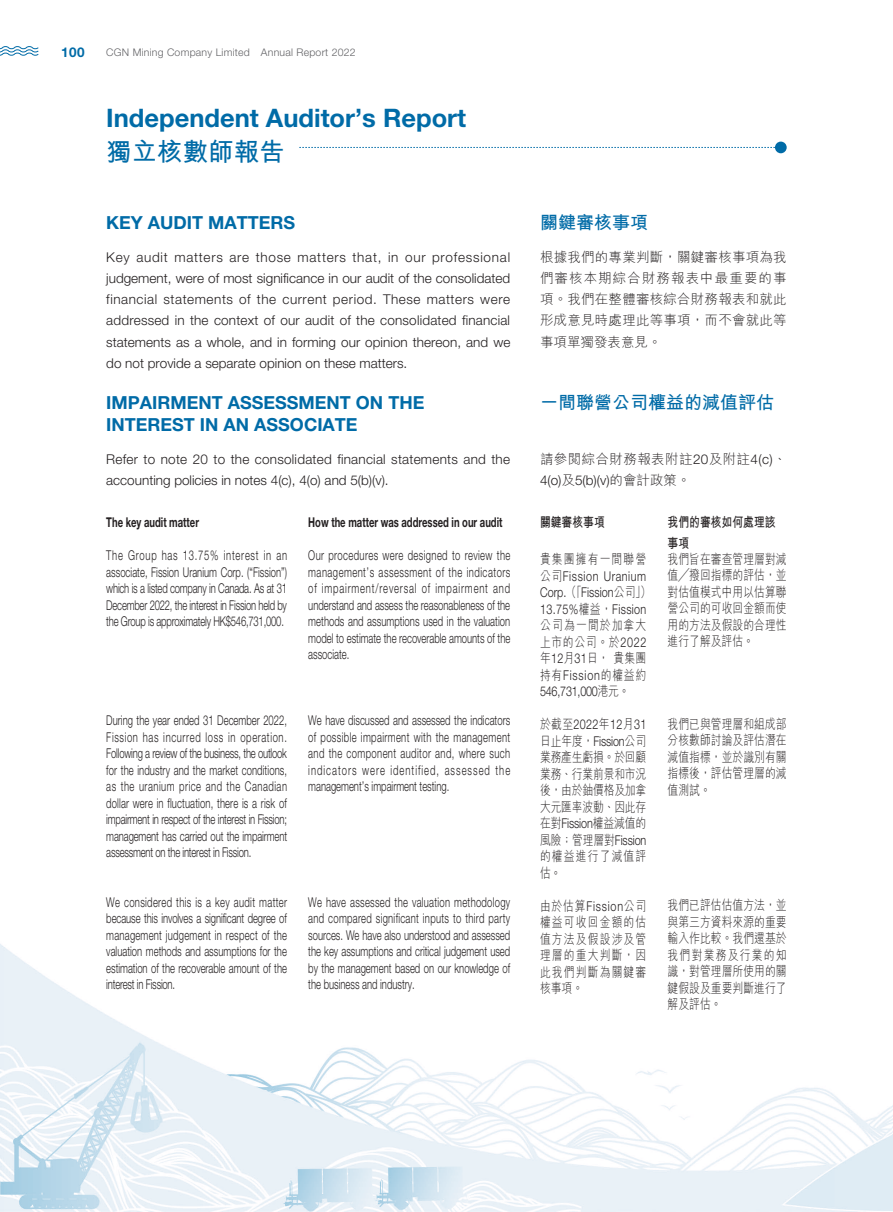
<style>
.page{position:relative;width:893px;height:1212px;background:#fff}
.page>*{position:absolute;margin:0;border:0;box-sizing:border-box;transform-origin:0 0}
.t1{font:700 25.5px "Helvetica Neue LT Std";color:#006ba7}
.t2{font:700 25.5px "M Hei HK";color:#006ba7}
.t3{font:700 18px/21px "Helvetica Neue LT Std";color:#006ba7}
.t4{font:700 18px "M Hei HK";color:#006ba7}
.t5{font:300 13.5px/16.5px "Helvetica Neue LT Std";color:#231f20;text-align:justify;scale:.7 1}
.t6{font:300 13.5px/16.5px "M Hei HK";color:#231f20;text-align:justify;scale:.8 1}
.t7{font:300 13.5px/21px "Helvetica Neue LT Std";color:#231f20;text-align:justify}
.t8{font:300 13.5px/21px "Helvetica Neue LT Std";letter-spacing:.02em;color:#231f20}
.t9{font:300 13.5px/21px "M Hei HK";color:#231f20;text-align:justify}
.t10{font:700 13.5px "Helvetica Neue LT Std";color:#231f20;scale:.7 1}
.t11{font:300 13.5px/16.5px "Helvetica Neue LT Std";letter-spacing:.035em;color:#231f20;scale:.8 1}
.t12{font:300 13.5px/16.5px "Helvetica Neue LT Std";letter-spacing:.025em;color:#231f20;scale:.8 1}
.t13{font:300 13.5px "M Hei HK";letter-spacing:.03em;color:#231f20}
.t14{font:700 13.5px/21px "M Hei HK";color:#231f20;scale:.8 1}
.t15{font:300 13.5px "Helvetica Neue LT Std";color:#231f20;scale:.8 1}
.t16{font:300 13.5px "Helvetica Neue LT Std";letter-spacing:.075em;color:#231f20;scale:.8 1}
.t17{font:300 13.5px "M Hei HK";letter-spacing:.105em;color:#231f20;scale:.8 1}
.t18{font:700 13.5px "Helvetica Neue LT Std";color:#006ba7}
.t19{font:300 10.5px "Helvetica Neue LT Std";letter-spacing:.02em;color:#636366}
.s1{font-family:"Helvetica Neue LT Std"}
.s2{font-family:"M Hei HK"}
</style>
<div class="page">
<img style="left:0;top:141px;width:893px;height:1071px">
<svg style="left:0;top:46px;width:39px;height:10px"></svg>
<div style="left:775px;top:142px;width:12px;height:11px;background:#006ba7;border-radius:50%"></div>
<svg style="left:299px;top:147px;width:476px;height:1px"></svg>
<p class="t18" style="left:61px;top:44px;width:25px">100</p>
<p class="t19" style="left:106px;top:46px;width:251px">CGN Mining Company Limited Annual Report 2022</p>
<h1 class="t1" style="left:106px;top:103px;width:462px">Management Discussion and Analysis</h1>
<h1 class="t2" style="left:106px;top:133px;width:205px">管理層討論及分析</h1>
<h1 class="t1" style="left:106px;top:103px;width:361px">Independent Auditor’s Report</h1>
<h1 class="t2" style="left:106px;top:133px;width:180px">獨立核數師報告</h1>
<h2 class="t3" style="left:106px;top:211px;width:190px">KEY AUDIT MATTERS</h2>
<p class="t7" style="left:106px;top:247px;width:406px">Key audit matters are those matters that, in our professional judgement, were of most significance in our audit of the consolidated financial statements of the current period. These matters were addressed in the context of our audit of the consolidated financial statements as a whole, and in forming our opinion thereon, and we do not provide a separate opinion on these matters.</p>
<h2 class="t3" style="left:106px;top:392px;width:320px">IMPAIRMENT ASSESSMENT ON THE<br>INTEREST IN AN ASSOCIATE</h2>
<p class="t8" style="left:106px;top:449px;width:405px">Refer to note 20 to the consolidated financial statements and the accounting policies in notes 4(c), 4(o) and 5(b)(v).</p>
<p class="t10" style="left:106px;top:514px;width:134px">The key audit matter</p>
<p class="t10" style="left:308px;top:514px;width:279px">How the matter was addressed in our audit</p>
<p class="t5" style="left:106px;top:547px;width:260px">The Group has 13.75% interest in an associate, Fission Uranium Corp. (“Fission”) which is a listed company in Canada. As at 31<br>December 2022, the interest in Fission held by the Group is approximately HK$546,731,000.</p>
<p class="t5" style="left:308px;top:547px;width:290px">Our procedures were designed to review the management’s assessment of the indicators of impairment/reversal of impairment and understand and assess the reasonableness of the methods and assumptions used in the valuation model to estimate the recoverable amounts of the associate.</p>
<p class="t5" style="left:106px;top:712px;width:260px">During the year ended 31 December 2022, Fission has incurred loss in operation.<br>Following a review of the business, the outlook for the industry and the market conditions, as the uranium price and the Canadian dollar were in fluctuation, there is a risk of impairment in respect of the interest in Fission; management has carried out the impairment assessment on the interest in Fission.</p>
<p class="t5" style="left:106px;top:893px;width:260px">We considered this is a key audit matter because this involves a significant degree of management judgement in respect of the valuation methods and assumptions for the estimation of the recoverable amount of the interest in Fission.</p>
<p class="t5" style="left:308px;top:712px;width:290px">We have discussed and assessed the indicators of possible impairment with the management and the component auditor and, where such indicators were identified, assessed the management’s impairment testing.</p>
<p class="t5" style="left:308px;top:893px;width:290px">We have assessed the valuation methodology and compared significant inputs to third party sources. We have also understood and assessed the key assumptions and critical judgement used by the management based on our knowledge of the business and industry.</p>
<h2 class="t4" style="left:540px;top:209px;width:109px">關鍵審核事項</h2>
<p class="t9" style="left:540px;top:246px;width:248px">根據我們的專業判斷，關鍵審核事項為我們審核本期綜合財務報表中最重要的事項。我們在整體審核綜合財務報表和就此形成意見時處理此等事項，而不會就此等事項單獨發表意見。</p>
<h2 class="t4" style="left:540px;top:390px;width:235px">一間聯營公司權益的減值評估</h2>
<p class="t13" style="left:540px;top:450px;width:248px">請參閱綜合財務報表附註<span class="s1">20</span>及附註<span class="s1">4(c)</span>、</p>
<p class="t7" style="left:540px;top:470px;width:152px">4(o)<span class="s2">及</span>5(b)(v)<span class="s2">的會計政策。</span></p>
<p class="t14" style="left:540px;top:510px;width:83px">關鍵審核事項</p>
<p class="t14" style="left:668px;top:510px;width:136px">我們的審核如何處理該事項</p>
<p class="t17" style="left:540px;top:549px;width:134px">貴集團擁有一間聯營</p>
<p class="t11" style="left:540px;top:567px;width:140px"><span class="s2">公司</span>Fission Uranium<br>Corp. <span class="s2">（「</span>Fission<span class="s2">公司」）<br></span>13.75%<span class="s2">權益，</span>Fission</p>
<p class="t6" style="left:540px;top:616px;width:134px">公司為一間於加拿大上市的公司。於<span class="s1">2022</span>年<span class="s1">12</span>月<span class="s1">31</span>日，貴集團</p>
<p class="t12" style="left:540px;top:666px;width:134px"><span class="s2">持有</span>Fission<span class="s2">的權益約<br></span>546,731,000<span class="s2">港元。</span></p>
<p class="t15" style="left:540px;top:716px;width:134px"><span class="s2">於截至</span>2022<span class="s2">年</span>12<span class="s2">月</span>31</p>
<p class="t6" style="left:540px;top:732px;width:134px">日止年度，<span class="s1">Fission</span>公司業務產生虧損。於回顧業務、行業前景和市況後，由於鈾價格及加拿大元匯率波動、因此存在對<span class="s1">Fission</span>權益減值的風險；管理層對<span class="s1">Fission</span>的權益進行了減值評估。</p>
<p class="t16" style="left:540px;top:897px;width:134px"><span class="s2">由於估算</span>Fission<span class="s2">公司</span></p>
<p class="t6" style="left:540px;top:913px;width:134px">權益可收回金額的估值方法及假設涉及管理層的重大判斷，因此我們判斷為關鍵審核事項。</p>
<p class="t6" style="left:668px;top:550px;width:150px">我們旨在審查管理層對減值╱撥回指標的評估，並對估值模式中用以估算聯營公司的可收回金額而使用的方法及假設的合理性進行了解及評估。</p>
<p class="t6" style="left:668px;top:715px;width:150px">我們已與管理層和組成部分核數師討論及評估潛在減值指標，並於識別有關指標後，評估管理層的減值測試。</p>
<p class="t6" style="left:668px;top:897px;width:150px">我們已評估估值方法，並與第三方資料來源的重要輸入作比較。我們還基於我們對業務及行業的知識，對管理層所使用的關鍵假設及重要判斷進行了解及評估。</p>
</div>
